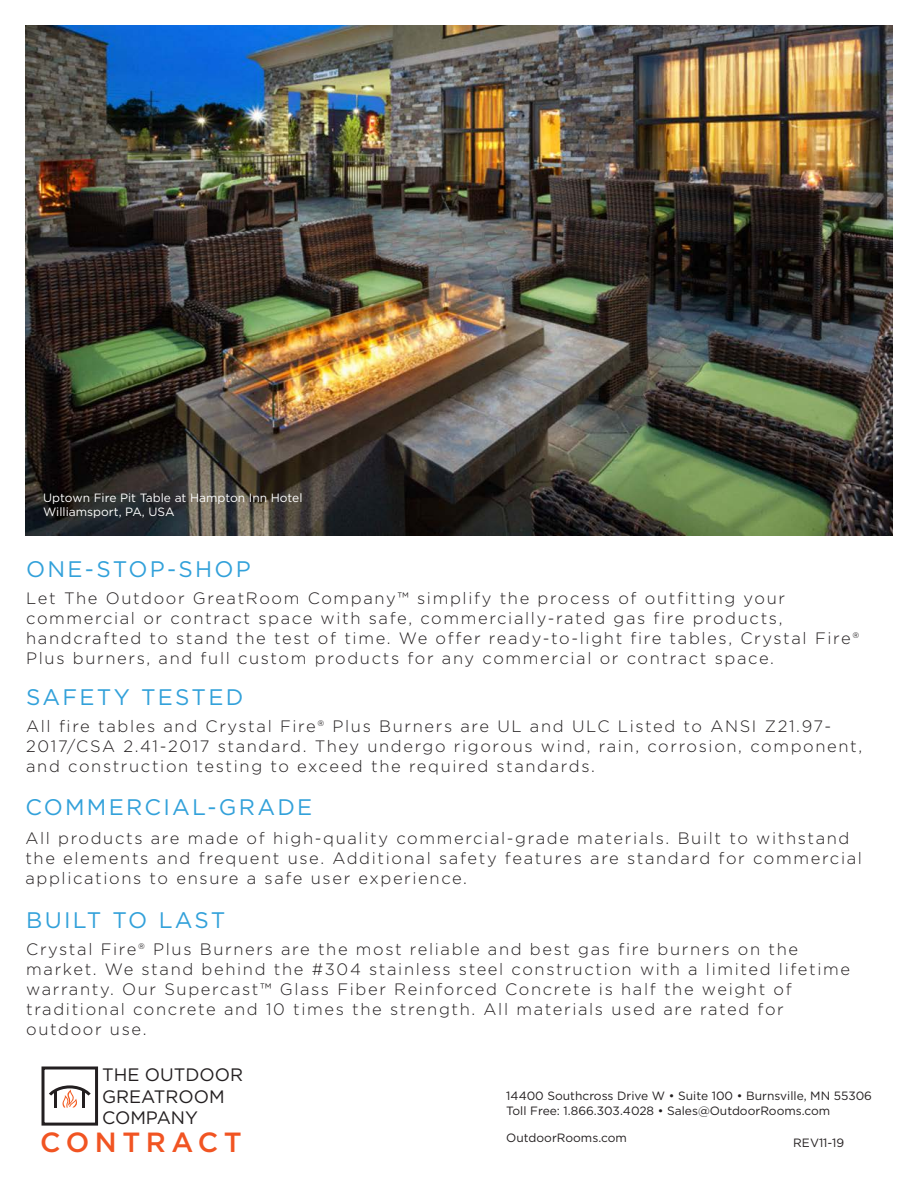
<style>
.page{position:relative;width:918px;height:1188px;background:#fff}
.page>*{position:absolute;margin:0;border:0;box-sizing:border-box;transform-origin:0 0}
.t1{font:500 27.75px "Gotham";letter-spacing:.2em;color:#f15422}
.t2{font:22.5px "Gotham";letter-spacing:.1em;color:#32a1da}
.t3{font:18px "Gotham";color:#231f20}
.t4{font:300 16.5px/19.8px "Gotham";letter-spacing:.1em;color:#231f20}
.t5{font:12px "Gotham";color:#231f20}
.t6{font:12px "Gotham";color:#fff}
</style>
<div class="page">
<img style="left:25px;top:26px;width:868px;height:509px">
<svg style="left:49px;top:1085px;width:42px;height:23px"></svg>
<div style="left:42px;top:1066px;width:56px;height:60px;border:3px solid #231f20"></div>
<p class="t6" style="left:43px;top:490px;width:261px">Uptown Fire Pit Table at Hampton Inn Hotel</p>
<p class="t6" style="left:43px;top:505px;width:133px">Williamsport, PA, USA</p>
<p class="t2" style="left:26px;top:555px;width:226px">ONE-STOP-SHOP</p>
<p class="t4" style="left:26px;top:588px;width:760px">Let The Outdoor GreatRoom Company™ simplify the process of outfitting your</p>
<p class="t4" style="left:26px;top:608px;width:758px">commercial or contract space with safe, commercially-rated gas fire products,</p>
<p class="t4" style="left:26px;top:628px;width:835px">handcrafted to stand the test of time. We offer ready-to-light fire tables, Crystal Fire®<br>Plus burners, and full custom products for any commercial or contract space.</p>
<p class="t2" style="left:26px;top:683px;width:219px">SAFETY TESTED</p>
<p class="t4" style="left:26px;top:716px;width:838px">All fire tables and Crystal Fire® Plus Burners are UL and ULC Listed to ANSI Z21.97-<br>2017/CSA 2.41-2017 standard. They undergo rigorous wind, rain, corrosion, component, and construction testing to exceed the required standards.</p>
<p class="t2" style="left:25px;top:793px;width:288px">COMMERCIAL-GRADE</p>
<p class="t4" style="left:25px;top:828px;width:838px">All products are made of high-quality commercial-grade materials. Built to withstand the elements and frequent use. Additional safety features are standard for commercial applications to ensure a safe user experience.</p>
<p class="t2" style="left:26px;top:906px;width:201px">BUILT TO LAST</p>
<p class="t4" style="left:26px;top:939px;width:773px">Crystal Fire® Plus Burners are the most reliable and best gas fire burners on the</p>
<p class="t4" style="left:26px;top:959px;width:826px">market. We stand behind the #304 stainless steel construction with a limited lifetime warranty. Our Supercast™ Glass Fiber Reinforced Concrete is half the weight of</p>
<p class="t4" style="left:26px;top:999px;width:759px">traditional concrete and 10 times the strength. All materials used are rated for</p>
<p class="t4" style="left:26px;top:1018px;width:122px">outdoor use.</p>
<p class="t3" style="left:102px;top:1063px;width:143px">THE OUTDOOR</p>
<p class="t3" style="left:102px;top:1085px;width:124px">GREATROOM</p>
<p class="t3" style="left:102px;top:1106px;width:97px">COMPANY</p>
<p class="t1" style="left:40px;top:1124px;width:203px">CONTRACT</p>
<p class="t5" style="left:506px;top:1088px;width:367px">14400 Southcross Drive W • Suite 100 • Burnsville, MN 55306</p>
<p class="t5" style="left:506px;top:1103px;width:326px">Toll Free: 1.866.303.4028 • Sales@OutdoorRooms.com</p>
<p class="t5" style="left:506px;top:1130px;width:122px">OutdoorRooms.com</p>
<p class="t5" style="left:793px;top:1135px;width:52px">REV11-19</p>
</div>
